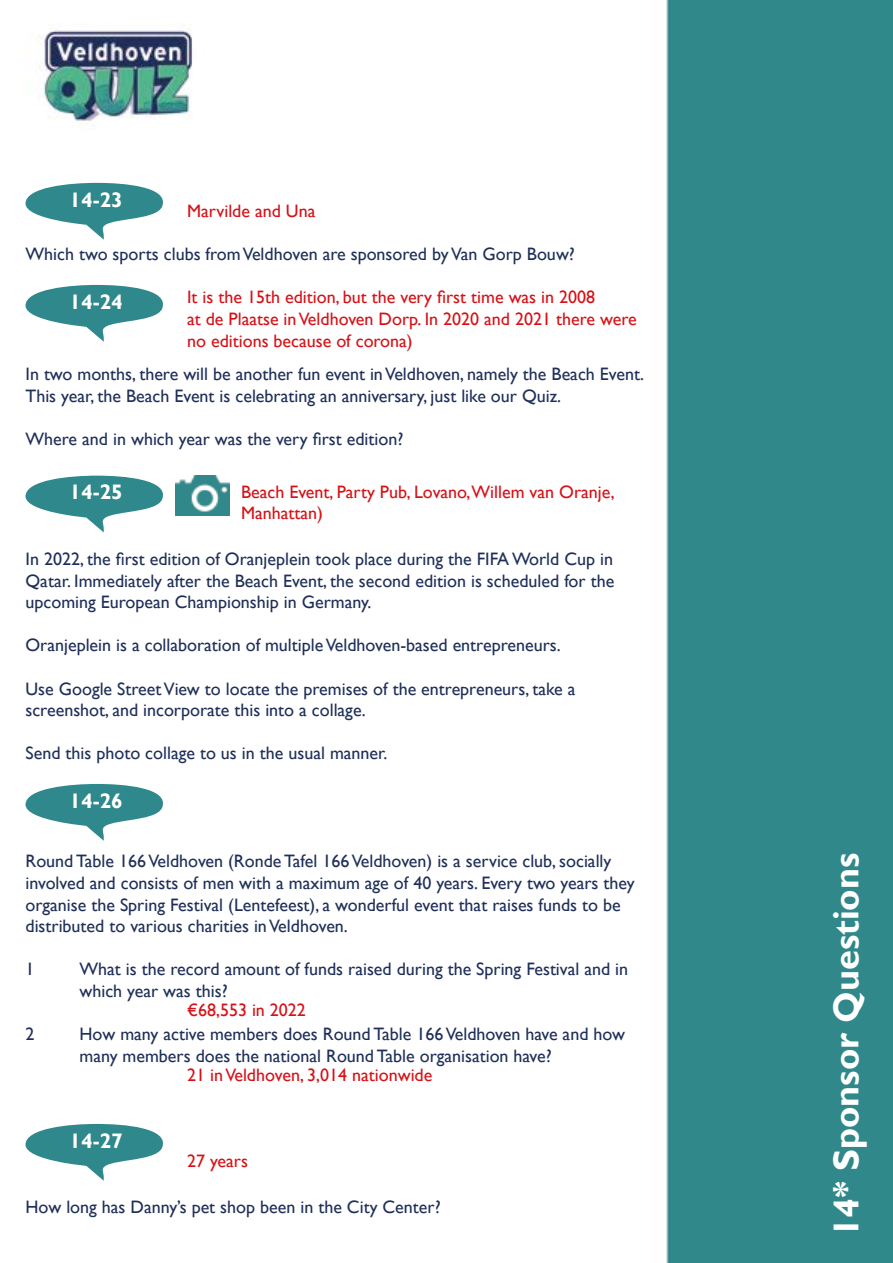
<style>
.page{position:relative;width:893px;height:1263px;background:#fff}
.page>*{position:absolute;margin:0;border:0;box-sizing:border-box;transform-origin:0 0}
.t1{font:700 36px "Gill Sans";color:#fff}
.t2{font:700 21px "Gill Sans";color:#fff}
.t3{font:18px/21.6px "Gill Sans";color:#1f2f59}
.t4{font:18px/21.6px "Gill Sans";color:#d71117}
</style>
<div class="page">
<img style="left:25px;top:0;width:868px;height:1263px">
<svg style="left:26px;top:183px;width:143px;height:57px"></svg>
<svg style="left:26px;top:285px;width:143px;height:57px"></svg>
<svg style="left:26px;top:476px;width:143px;height:56px"></svg>
<svg style="left:26px;top:784px;width:143px;height:57px"></svg>
<svg style="left:26px;top:1124px;width:143px;height:57px"></svg>
<img style="left:176px;top:476px;width:54px;height:39px">
<p class="t2" style="left:69px;top:187px;width:55px">14-23</p>
<p class="t4" style="left:187px;top:200px;width:130px">Marvilde and Una</p>
<p class="t3" style="left:26px;top:244px;width:551px">Which two sports clubs from Veldhoven are sponsored by Van Gorp Bouw?</p>
<p class="t2" style="left:69px;top:289px;width:55px">14-24</p>
<p class="t4" style="left:187px;top:287px;width:451px">It is the 15th edition, but the very first time was in 2008<br>at de Plaatse in Veldhoven Dorp. In 2020 and 2021 there were no editions because of corona)</p>
<p class="t3" style="left:26px;top:364px;width:620px">In two months, there will be another fun event in Veldhoven, namely the Beach Event.<br>This year, the Beach Event is celebrating an anniversary, just like our Quiz.</p>
<p class="t3" style="left:26px;top:428px;width:379px">Where and in which year was the very first edition?</p>
<p class="t2" style="left:69px;top:480px;width:55px">14-25</p>
<p class="t4" style="left:241px;top:481px;width:375px">Beach Event, Party Pub, Lovano,Willem van Oranje,<br>Manhattan)</p>
<p class="t3" style="left:26px;top:548px;width:590px;text-align:justify">In 2022, the first edition of Oranjeplein took place during the FIFA World Cup in Qatar. Immediately after the Beach Event, the second edition is scheduled for the upcoming European Championship in Germany.</p>
<p class="t3" style="left:26px;top:635px;width:537px">Oranjeplein is a collaboration of multiple Veldhoven-based entrepreneurs.</p>
<p class="t3" style="left:26px;top:678px;width:552px">Use Google Street View to locate the premises of the entrepreneurs, take a screenshot, and incorporate this into a collage.</p>
<p class="t3" style="left:26px;top:743px;width:363px">Send this photo collage to us in the usual manner.</p>
<p class="t2" style="left:69px;top:788px;width:55px">14-26</p>
<p class="t3" style="left:26px;top:851px;width:611px">Round Table 166 Veldhoven (Ronde Tafel 166 Veldhoven) is a service club, socially involved and consists of men with a maximum age of 40 years. Every two years they organise the Spring Festival (Lentefeest), a wonderful event that raises funds to be distributed to various charities in Veldhoven.</p>
<p class="t3" style="left:26px;top:959px;width:10px">1</p>
<p class="t3" style="left:80px;top:959px;width:550px">What is the record amount of funds raised during the Spring Festival and in which year was this?</p>
<p class="t3" style="left:26px;top:1024px;width:10px">2</p>
<p class="t3" style="left:80px;top:1024px;width:547px">How many active members does Round Table 166 Veldhoven have and how many members does the national Round Table organisation have?</p>
<p class="t4" style="left:187px;top:1000px;width:120px">€68,553 in 2022</p>
<p class="t2" style="left:69px;top:1128px;width:55px">14-27</p>
<p class="t4" style="left:187px;top:1064px;width:247px">21 in Veldhoven, 3,014 nationwide</p>
<p class="t4" style="left:187px;top:1151px;width:62px">27 years</p>
<p class="t3" style="left:26px;top:1196px;width:417px">How long has Danny’s pet shop been in the City Center?</p>
<h1 class="t1" style="left:824px;top:1237px;width:386px;rotate:-90deg">14* Sponsor Questions</h1>
</div>
